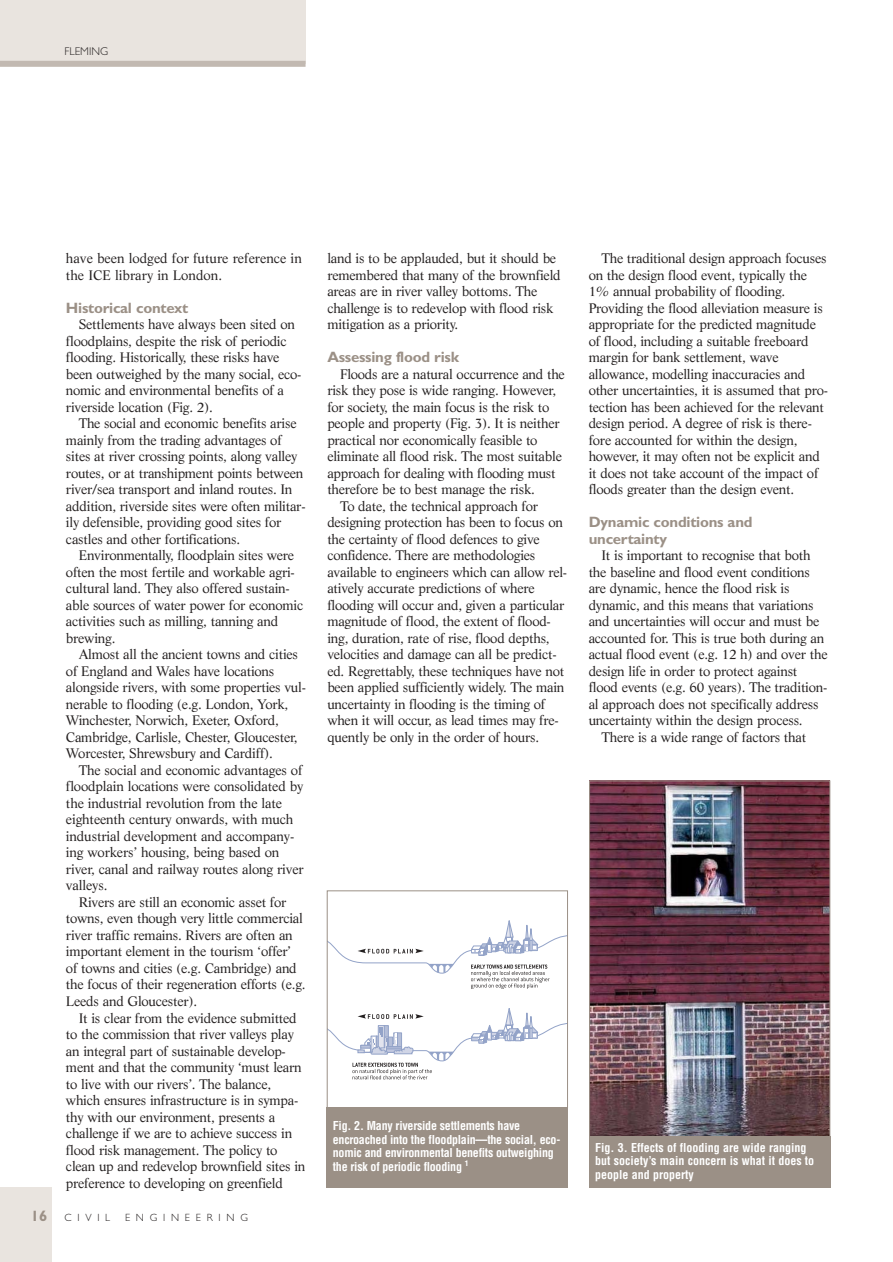
<style>
.page{position:relative;width:893px;height:1262px;background:#fff}
.page>*{position:absolute;margin:0;border:0;box-sizing:border-box;transform-origin:0 0}
.t1{font:700 15px/16.5px "Gill Sans";letter-spacing:-.015em;color:#9b9086}
.t2{font:13.5px/16.5px "Life";letter-spacing:-.015em;color:#231f1f}
.t3{font:700 condensed 12px/13.5px "Helvetica";letter-spacing:-.02em;color:#fff}
.t4{font:700 condensed 12px/13.5px "Helvetica";color:#fff}
.t5{font:300 11.25px "Gill Sans";color:#231f1f}
.t6{font:300 10.5px "Gill Sans";letter-spacing:.55em;color:#231f1f}
.s1{font-weight:700;font-size:15px;color:#9b9086}
</style>
<div class="page">
<div style="left:0;top:0;width:305px;height:64px;background:#e9e4df"></div>
<div style="left:0;top:61px;width:305px;height:6px;background:#c2b9b1"></div>
<div style="left:0;top:1187px;width:52px;height:74px;background:#e9e4df"></div>
<img style="left:591px;top:782px;width:237px;height:354px">
<div style="left:589px;top:780px;width:241px;height:362px;border:1px solid #9b9086"></div>
<div style="left:589px;top:1136px;width:241px;height:51px;background:#9b9086"></div>
<svg style="left:329px;top:920px;width:237px;height:69px"></svg>
<svg style="left:329px;top:1008px;width:237px;height:71px"></svg>
<div style="left:327px;top:890px;width:241px;height:218px;border:1px solid #9b9086"></div>
<div style="left:327px;top:1106px;width:241px;height:81px;background:#9b9086"></div>
<p class="t5" style="left:64px;top:47px;width:45px">FLEMING</p>
<p class="t2" style="left:66px;top:251px;width:237px">have been lodged for future reference in the ICE library in London.</p>
<p class="t1" style="left:66px;top:301px;width:124px">Historical context</p>
<p class="t2" style="left:66px;top:317px;width:237px;text-indent:13px">Settlements have always been sited on floodplains, despite the risk of periodic flooding. Historically, these risks have been outweighed by the many social, eco&shy;nomic and environmental benefits of a riverside location (Fig. 2).</p>
<p class="t2" style="left:66px;top:416px;width:241px;text-indent:13px">The social and economic benefits arise mainly from the trading advantages of sites at river crossing points, along valley routes, or at transhipment points between river/sea transport and inland routes. In addition, riverside sites were often militar&shy;ily defensible, providing good sites for castles and other fortifications.</p>
<p class="t2" style="left:66px;top:548px;width:239px;text-indent:13px">Environmentally, floodplain sites were often the most fertile and workable agri&shy;cultural land. They also offered sustain&shy;able sources of water power for economic activities such as milling, tanning and brewing.</p>
<p class="t2" style="left:66px;top:647px;width:241px;text-indent:13px">Almost all the ancient towns and cities of England and Wales have locations alongside rivers, with some properties vul&shy;nerable to flooding (e.g. London, York, Winchester, Norwich, Exeter, Oxford, Cambridge, Carlisle, Chester, Gloucester, Worcester, Shrewsbury and Cardiff).</p>
<p class="t2" style="left:66px;top:763px;width:239px;text-indent:13px">The social and economic advantages of floodplain locations were consolidated by the industrial revolution from the late eighteenth century onwards, with much industrial development and accompany&shy;ing workers’ housing, being based on river, canal and railway routes along river valleys.</p>
<p class="t2" style="left:66px;top:895px;width:241px;text-indent:13px">Rivers are still an economic asset for towns, even though very little commercial river traffic remains. Rivers are often an important element in the tourism ‘offer’ of towns and cities (e.g. Cambridge) and the focus of their regeneration efforts (e.g.<br>Leeds and Gloucester).</p>
<p class="t2" style="left:66px;top:1010px;width:241px;text-indent:13px">It is clear from the evidence submitted to the commission that river valleys play an integral part of sustainable develop&shy;ment and that the community ‘must learn to live with our rivers’. The balance, which ensures infrastructure is in sympa&shy;thy with our environment, presents a challenge if we are to achieve success in flood risk management. The policy to clean up and redevelop brownfield sites in preference to developing on greenfield</p>
<p class="t6" style="left:31px;top:1213px;width:81px"><span class="s1">16</span> CIVIL</p>
<p class="t6" style="left:125px;top:1213px;width:124px">ENGINEERING</p>
<p class="t2" style="left:327px;top:251px;width:235px">land is to be applauded, but it should be remembered that many of the brownfield areas are in river valley bottoms. The challenge is to redevelop with flood risk mitigation as a priority.</p>
<p class="t1" style="left:327px;top:350px;width:133px">Assessing flood risk</p>
<p class="t2" style="left:340px;top:367px;width:226px">Floods are a natural occurrence and the</p>
<p class="t2" style="left:327px;top:383px;width:230px">risk they pose is wide ranging. However,</p>
<p class="t2" style="left:327px;top:400px;width:223px">for society, the main focus is the risk to</p>
<p class="t2" style="left:327px;top:416px;width:234px">people and property (Fig. 3). It is neither</p>
<p class="t2" style="left:327px;top:433px;width:212px">practical nor economically feasible to</p>
<p class="t2" style="left:327px;top:449px;width:236px">eliminate all flood risk. The most suitable</p>
<p class="t2" style="left:327px;top:466px;width:230px">approach for dealing with flooding must</p>
<p class="t2" style="left:327px;top:482px;width:209px">therefore be to best manage the risk.</p>
<p class="t2" style="left:340px;top:499px;width:199px">To date, the technical approach for</p>
<p class="t2" style="left:327px;top:515px;width:237px">designing protection has been to focus on</p>
<p class="t2" style="left:327px;top:532px;width:214px">the certainty of flood defences to give</p>
<p class="t2" style="left:327px;top:548px;width:209px">confidence. There are methodologies</p>
<p class="t2" style="left:327px;top:565px;width:241px">available to engineers which can allow rel-</p>
<p class="t2" style="left:327px;top:581px;width:209px">atively accurate predictions of where</p>
<p class="t2" style="left:327px;top:598px;width:239px">flooding will occur and, given a particular</p>
<p class="t2" style="left:327px;top:614px;width:225px">magnitude of flood, the extent of flood-</p>
<p class="t2" style="left:327px;top:631px;width:224px">ing, duration, rate of rise, flood depths,</p>
<p class="t2" style="left:327px;top:647px;width:231px">velocities and damage can all be predict-</p>
<p class="t2" style="left:327px;top:664px;width:238px">ed. Regrettably, these techniques have not</p>
<p class="t2" style="left:327px;top:680px;width:238px">been applied sufficiently widely. The main</p>
<p class="t2" style="left:327px;top:697px;width:219px">uncertainty in flooding is the timing of</p>
<p class="t2" style="left:327px;top:713px;width:233px">when it will occur, as lead times may fre-</p>
<p class="t2" style="left:327px;top:730px;width:213px">quently be only in the order of hours.</p>
<p class="t3" style="left:333px;top:1120px;width:229px">Fig. 2. Many riverside settlements have encroached into the floodplain—the social, eco&shy;nomic and environmental benefits outweighing the risk of periodic flooding <sup>1</sup></p>
<p class="t2" style="left:588px;top:251px;width:241px;text-indent:13px">The traditional design approach focuses on the design flood event, typically the 1% annual probability of flooding.<br>Providing the flood alleviation measure is appropriate for the predicted magnitude of flood, including a suitable freeboard margin for bank settlement, wave allowance, modelling inaccuracies and other uncertainties, it is assumed that pro&shy;tection has been achieved for the relevant design period. A degree of risk is there&shy;fore accounted for within the design, however, it may often not be explicit and it does not take account of the impact of floods greater than the design event.</p>
<p class="t1" style="left:588px;top:515px;width:165px">Dynamic conditions and uncertainty</p>
<p class="t2" style="left:601px;top:548px;width:211px">It is important to recognise that both</p>
<p class="t2" style="left:588px;top:565px;width:223px">the baseline and flood event conditions</p>
<p class="t2" style="left:588px;top:581px;width:202px">are dynamic, hence the flood risk is</p>
<p class="t2" style="left:588px;top:598px;width:226px">dynamic, and this means that variations</p>
<p class="t2" style="left:588px;top:614px;width:232px">and uncertainties will occur and must be</p>
<p class="t2" style="left:588px;top:631px;width:237px">accounted for. This is true both during an</p>
<p class="t2" style="left:588px;top:647px;width:240px">actual flood event (e.g. 12 h) and over the</p>
<p class="t2" style="left:588px;top:664px;width:210px">design life in order to protect against</p>
<p class="t2" style="left:588px;top:680px;width:240px">flood events (e.g. 60 years). The tradition-</p>
<p class="t2" style="left:588px;top:697px;width:231px">al approach does not specifically address</p>
<p class="t2" style="left:588px;top:713px;width:215px">uncertainty within the design process.</p>
<p class="t2" style="left:601px;top:730px;width:206px">There is a wide range of factors that</p>
<p class="t4" style="left:595px;top:1141px;width:221px">Fig. 3. Effects of flooding are wide ranging but society’s main concern is what it does to people and property</p>
</div>
